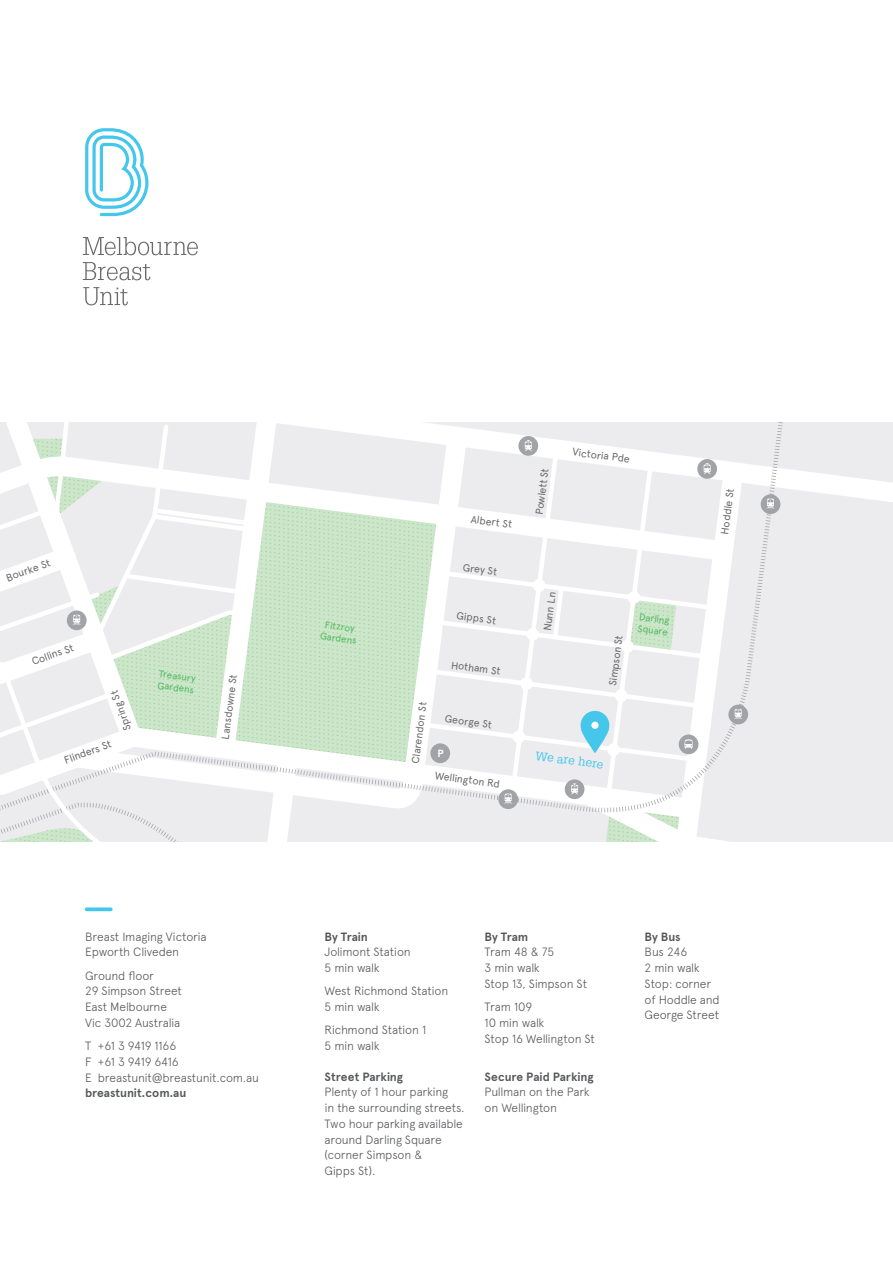
<style>
.page{position:relative;width:893px;height:1263px;background:#fff}
.page>*{position:absolute;margin:0;border:0;box-sizing:border-box;transform-origin:0 0}
.t1{font:300 12px/15.8px "Apercu";letter-spacing:-.015em;color:#57585a}
.t2{font:12px "Glypha LT Std";color:#45c7ec}
.t3{font:10.5px "Apercu";color:#69696c}
.t4{font:700 10.5px "Apercu";color:#fff}
.t5{font:9.75px/11.7px "Apercu";color:#51ba5f}
.s1{font-weight:700}
</style>
<div class="page">
<div style="left:0;top:422px;width:893px;height:419px;background:#ececee"></div>
<svg style="left:87px;top:907px;width:24px;height:4px"></svg>
<svg style="left:866px;top:479px;width:27px;height:23px"></svg>
<svg style="left:0;top:422px;width:866px;height:420px"></svg>
<svg style="left:85px;top:128px;width:63px;height:88px"></svg>
<svg style="left:83px;top:237px;width:115px;height:18px"></svg>
<svg style="left:83px;top:262px;width:67px;height:18px"></svg>
<svg style="left:83px;top:287px;width:45px;height:18px"></svg>
<p class="t3" style="left:4px;top:572px;width:48px;rotate:-20deg">Bourke St</p>
<p class="t3" style="left:30px;top:656px;width:45px;rotate:-20deg">Collins St</p>
<p class="t3" style="left:122px;top:732px;width:43px;rotate:-110deg">Spring St</p>
<p class="t3" style="left:62px;top:754px;width:51px;rotate:-20deg">Flinders St</p>
<p class="t5" style="left:160px;top:668px;width:39px;rotate:7deg">Treasury<br>Gardens</p>
<p class="t3" style="left:219px;top:738px;width:67px;rotate:-83deg">Lansdowne St</p>
<p class="t1" style="left:85px;top:928px;width:123px">Breast Imaging Victoria<br>Epworth Cliveden</p>
<p class="t1" style="left:85px;top:967px;width:99px">Ground floor<br>29 Simpson Street<br>East Melbourne<br>Vic 3002 Australia</p>
<p class="t1" style="left:85px;top:1038px;width:176px">T +61 3 9419 1166<br>F +61 3 9419 6416<br>E breastunit@breastunit.com.au <span class="s1">breastunit.com.au</span></p>
<p class="t3" style="left:472px;top:513px;width:43px;rotate:7deg">Albert St</p>
<p class="t3" style="left:533px;top:514px;width:48px;rotate:-83deg">Powlett St</p>
<p class="t3" style="left:573px;top:446px;width:59px;rotate:7deg">Victoria Pde</p>
<p class="t3" style="left:464px;top:561px;width:36px;rotate:7deg">Grey St</p>
<p class="t3" style="left:457px;top:609px;width:41px;rotate:7deg">Gipps St</p>
<p class="t3" style="left:452px;top:659px;width:51px;rotate:7deg">Hotham St</p>
<p class="t3" style="left:446px;top:712px;width:49px;rotate:7deg">George St</p>
<p class="t3" style="left:541px;top:630px;width:41px;rotate:-83deg">Nunn Ln</p>
<p class="t5" style="left:322px;top:618px;width:38px;text-align:center;rotate:7deg">Fitzroy<br>Gardens</p>
<p class="t5" style="left:640px;top:611px;width:32px;rotate:7deg">D arling<br>Square</p>
<p class="t3" style="left:606px;top:684px;width:52px;rotate:-83deg">Simpson St</p>
<p class="t3" style="left:409px;top:762px;width:63px;rotate:-83deg">Clarendon St</p>
<p class="t4" style="left:437px;top:747px;width:8px">P</p>
<p class="t2" style="left:537px;top:748px;width:70px;rotate:7deg">We are here</p>
<p class="t3" style="left:436px;top:769px;width:67px;rotate:7deg">W ellington Rd</p>
<p class="t3" style="left:718px;top:533px;width:48px;rotate:-83deg">Hoddle St</p>
<p class="t1" style="left:325px;top:928px;width:88px"><span class="s1">By Train<br></span>Jolimont Station<br>5 min walk</p>
<p class="t1" style="left:325px;top:983px;width:125px">West Richmond Station<br>5 min walk</p>
<p class="t1" style="left:325px;top:1022px;width:103px">Richmond Station 1<br>5 min walk</p>
<p class="t1" style="left:485px;top:928px;width:104px"><span class="s1">By Tram<br></span>Tram 48 &amp; 75<br>3 min walk<br>Stop 13, Simpson St</p>
<p class="t1" style="left:485px;top:999px;width:112px">Tram 109<br>10 min walk<br>Stop 16 Wellington St</p>
<p class="t1" style="left:325px;top:1068px;width:141px"><span class="s1">Street Parking<br></span>Plenty of 1 hour parking<br>in the surrounding streets.<br>Two hour parking available around Darling Square (corner Simpson &amp;<br>Gipps St).</p>
<p class="t1" style="left:485px;top:1068px;width:110px"><span class="s1">Secure Paid Parking<br></span>Pullman on the Park on Wellington</p>
<p class="t1" style="left:645px;top:928px;width:76px"><span class="s1">By Bus<br></span>Bus 246<br>2 min walk<br>Stop: corner of Hoddle and<br>George Street</p>
</div>
